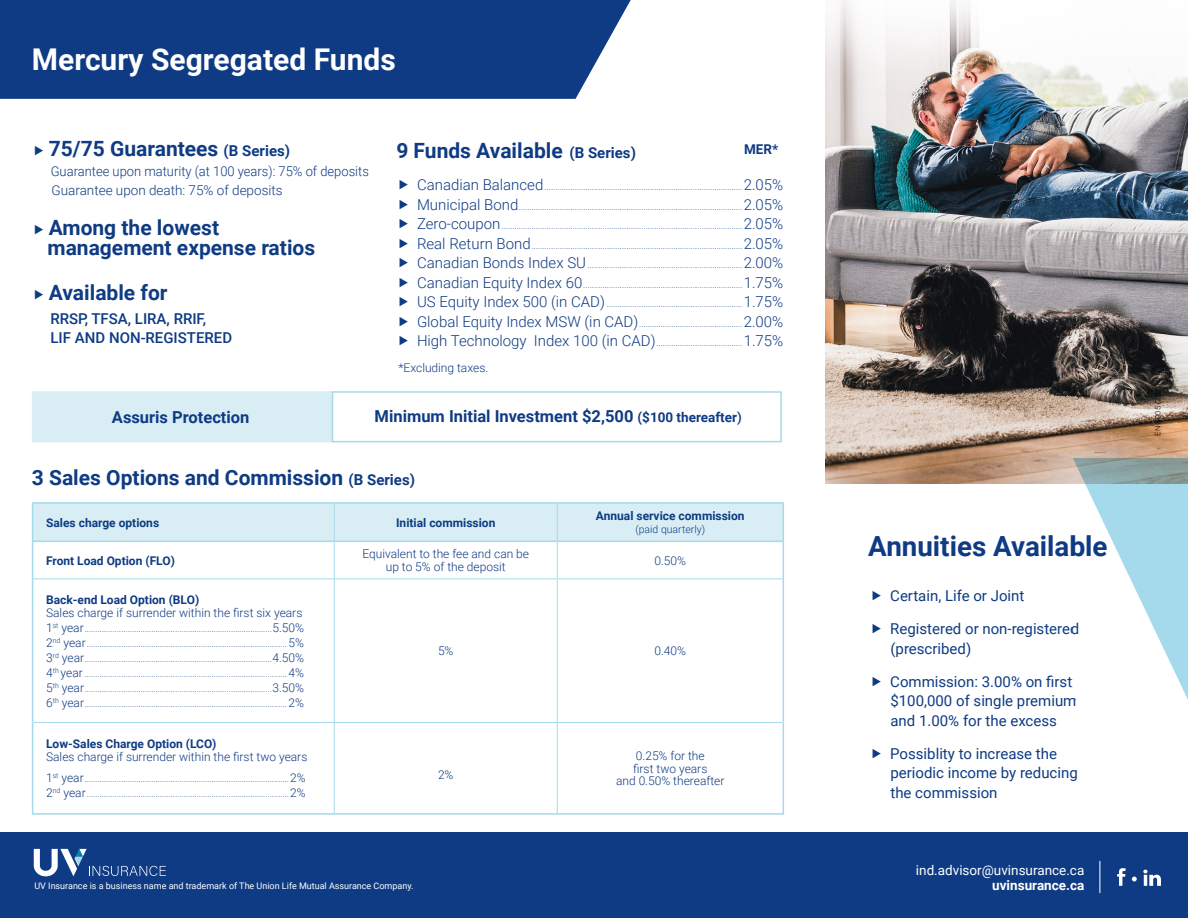
<style>
.page{position:relative;width:1188px;height:918px;background:#fff}
.page>*{position:absolute;margin:0;border:0;box-sizing:border-box;transform-origin:0 0}
.t1{font:700 30px "Roboto";color:#fff}
.t2{font:700 27.75px "Roboto";color:#0e3b83}
.t3{font:700 21px/19.5px "Roboto";color:#0e3b83}
.t4{font:700 16.5px "Roboto";color:#0e3b83}
.t5{font:15px/19.5px "Roboto";color:#0e3b83}
.t6{font:500 15px/19.5px "Roboto";color:#0e3b83}
.t7{font:300 13.5px/19.5px "Roboto";color:#0e3b83;scale:.96 1}
.t8{font:13.5px "Roboto";color:#fff}
.t9{font:700 13.5px "Roboto";color:#fff}
.t10{font:700 13.5px "Roboto";color:#0e3b83}
.t11{font:300 12px/12.8px "Roboto";color:#0e3b83;text-align:center}
.t12{font:700 12px "Roboto";color:#0e3b83}
.t13{font:300 10.5px "Roboto";color:#0e3b83}
.t14{font:300 9px/19.5px "Roboto";color:#0e3b83;text-align:justify}
.t15{font:9px "Roboto";color:#fff}
.t16{font:300 7.5px "Roboto";letter-spacing:.035em;color:#000}
.s1{font-size:15px}
.s2{font-size:13.5px}
.s3{font-weight:500;font-size:13.5px}
.s4{font-size:12px}
</style>
<div class="page">
<img style="left:825px;top:0;width:363px;height:483px">
<div style="left:33px;top:504px;width:750px;height:37px;background:#d9eef4"></div>
<svg style="left:33px;top:542px;width:750px;height:271px"></svg>
<hr style="left:32px;top:502px;width:302px;height:2px;background:#a5daec">
<hr style="left:32px;top:504px;width:1px;height:37px;background:#a5daec">
<hr style="left:334px;top:502px;width:223px;height:2px;background:#a5daec">
<hr style="left:557px;top:502px;width:227px;height:2px;background:#a5daec">
<hr style="left:783px;top:504px;width:1px;height:37px;background:#a5daec">
<hr style="left:32px;top:542px;width:1px;height:37px;background:#a5daec">
<hr style="left:783px;top:542px;width:1px;height:37px;background:#a5daec">
<hr style="left:32px;top:579px;width:1px;height:143px;background:#a5daec">
<hr style="left:783px;top:579px;width:1px;height:143px;background:#a5daec">
<hr style="left:32px;top:722px;width:1px;height:91px;background:#a5daec">
<hr style="left:783px;top:722px;width:1px;height:91px;background:#a5daec">
<hr style="left:32px;top:813px;width:302px;height:2px;background:#a5daec">
<hr style="left:334px;top:813px;width:223px;height:2px;background:#a5daec">
<hr style="left:557px;top:813px;width:227px;height:2px;background:#a5daec">
<hr style="left:334px;top:504px;width:1px;height:37px;background:#a5daec">
<hr style="left:557px;top:504px;width:1px;height:37px;background:#a5daec">
<hr style="left:334px;top:542px;width:1px;height:36px;background:#a5daec">
<hr style="left:557px;top:542px;width:1px;height:36px;background:#a5daec">
<hr style="left:33px;top:578px;width:301px;height:1px;background:#a5daec">
<hr style="left:334px;top:578px;width:223px;height:1px;background:#a5daec">
<hr style="left:334px;top:579px;width:1px;height:143px;background:#a5daec">
<hr style="left:557px;top:578px;width:226px;height:1px;background:#a5daec">
<hr style="left:557px;top:579px;width:1px;height:143px;background:#a5daec">
<hr style="left:33px;top:722px;width:301px;height:1px;background:#a5daec">
<hr style="left:334px;top:722px;width:223px;height:1px;background:#a5daec">
<hr style="left:334px;top:723px;width:1px;height:90px;background:#a5daec">
<hr style="left:557px;top:722px;width:226px;height:1px;background:#a5daec">
<hr style="left:557px;top:723px;width:1px;height:90px;background:#a5daec">
<hr style="left:32px;top:541px;width:302px;height:1px;background:#a5daec">
<hr style="left:334px;top:541px;width:223px;height:1px;background:#a5daec">
<hr style="left:557px;top:541px;width:227px;height:1px;background:#a5daec">
<div style="left:0;top:833px;width:1188px;height:85px;background:#0e3b83"></div>
<svg style="left:1117px;top:868px;width:9px;height:18px"></svg>
<svg style="left:1143px;top:870px;width:18px;height:16px"></svg>
<svg style="left:1132px;top:877px;width:5px;height:4px"></svg>
<hr style="left:1100px;top:861px;width:1px;height:32px;background:#fff">
<svg style="left:34px;top:849px;width:132px;height:27px"></svg>
<div style="left:0;top:0;width:631px;height:99px;background:#0e3b83"></div>
<div style="left:32px;top:391px;width:301px;height:51px;background:#d9eef4"></div>
<div style="left:332px;top:391px;width:450px;height:51px;border:2px solid #a5daec"></div>
<svg style="left:1073px;top:458px;width:115px;height:242px"></svg>
<h1 class="t1" style="left:32px;top:38px;width:365px">Mercury Segregated Funds</h1>
<h3 class="t3" style="left:49px;top:138px;width:243px">75/75 Guarantees <span class="s1">(B Series)</span></h3>
<h3 class="t3" style="left:396px;top:140px;width:241px">9 Funds Available <span class="s1">(B Series)</span></h3>
<h3 class="t7" style="left:51px;top:161px;width:333px">Guarantee upon maturity (at 100 years): 75% of deposits<br>Guarantee upon death: 75% of deposits</h3>
<h3 class="t10" style="left:744px;top:140px;width:36px">MER*</h3>
<p class="t14" style="left:417px;top:177px;width:368px"><span class="s1">Canadian Balanced</span>............................................................................................<span class="s1">2.05% Municipal Bond</span>........................................................................................................<span class="s1">2.05% Zero-coupon</span>................................................................................................................<span class="s1">2.05% Real Return Bond</span>..................................................................................................<span class="s1">2.05% Canadian Bonds Index SU</span> ........................................................................<span class="s1">2.00% Canadian Equity Index 60</span>..........................................................................<span class="s1">1.75% US Equity Index 500 (in CAD)</span> ...............................................................<span class="s1">1.75% Global Equity Index MSW (in CAD)</span>................................................<span class="s1">2.00% High Technology Index 100 (in CAD)</span>........................................<span class="s1">1.75%</span></p>
<h3 class="t3" style="left:48px;top:217px;width:269px">Among the lowest management expense ratios</h3>
<h3 class="t3" style="left:49px;top:282px;width:120px">Available for</h3>
<h3 class="t6" style="left:51px;top:308px;width:183px">RRSP, TFSA, LIRA, RRIF,<br>LIF AND NON-REGISTERED</h3>
<h3 class="t11" style="left:399px;top:361px;width:91px">*Excluding taxes.</h3>
<h3 class="t4" style="left:112px;top:406px;width:139px">Assuris Protection</h3>
<h3 class="t4" style="left:375px;top:405px;width:369px">Minimum Initial Investment $2,500 <span class="s2">($100 thereafter</span><span class="s3">)</span></h3>
<h3 class="t3" style="left:32px;top:467px;width:385px">3 Sales Options and Commission <span class="s1">(B Series)</span></h3>
<h3 class="t12" style="left:46px;top:514px;width:115px">Sales charge options</h3>
<h3 class="t12" style="left:396px;top:514px;width:101px">Initial commission</h3>
<h3 class="t12" style="left:596px;top:508px;width:150px">Annual service commission</h3>
<p class="t13" style="left:635px;top:522px;width:71px">(paid quarterly)</p>
<h3 class="t12" style="left:46px;top:552px;width:130px">Front Load Option (FLO)</h3>
<h3 class="t11" style="left:362px;top:547px;width:168px">Equivalent to the fee and can be up to 5% of the deposit</h3>
<h3 class="t11" style="left:654px;top:554px;width:33px">0.50%</h3>
<h3 class="t12" style="left:46px;top:591px;width:155px">Back-end Load Option (BLO)</h3>
<h3 class="t11" style="left:46px;top:605px;width:258px">Sales charge if surrender within the first six years</h3>
<p class="t14" style="left:46px;top:621px;width:260px;line-height:15px"><span class="s4">1</span><sup>st</sup> <span class="s4">year</span>.......................................................................................<span class="s4">5.50% 2</span><sup>nd</sup> <span class="s4">year</span>............................................................................................. <span class="s4">5% 3</span><sup>rd</sup> <span class="s4">year</span>.......................................................................................<span class="s4">4.50% 4</span><sup>th</sup> <span class="s4">year</span> .............................................................................................. <span class="s4">4% 5</span><sup>th</sup> <span class="s4">year</span>.......................................................................................<span class="s4">3.50% 6</span><sup>th</sup> <span class="s4">year</span>.............................................................................................. <span class="s4">2%</span></p>
<h3 class="t11" style="left:438px;top:644px;width:17px">5%</h3>
<h3 class="t11" style="left:654px;top:644px;width:33px">0.40%</h3>
<h3 class="t12" style="left:46px;top:735px;width:172px">Low-Sales Charge Option (LCO)</h3>
<h3 class="t11" style="left:46px;top:750px;width:263px">Sales charge if surrender within the first two years</h3>
<p class="t14" style="left:46px;top:771px;width:261px;line-height:15px"><span class="s4">1</span><sup>st</sup> <span class="s4">year</span>...............................................................................................<span class="s4">2%<br>2</span><sup>nd</sup> <span class="s4">year</span>..............................................................................................<span class="s4">2%</span></p>
<h3 class="t11" style="left:438px;top:768px;width:17px">2%</h3>
<h3 class="t11" style="left:616px;top:749px;width:110px">0.25% for the<br>first two years<br>and 0.50% thereafter</h3>
<h2 class="t2" style="left:868px;top:527px;width:241px">Annuities Available</h2>
<h3 class="t5" style="left:890px;top:586px;width:136px">Certain, Life or Joint</h3>
<h3 class="t5" style="left:890px;top:619px;width:190px">Registered or non-registered (prescribed)</h3>
<h3 class="t5" style="left:890px;top:671px;width:188px">Commission: 3.00% on first $100,000 of single premium and 1.00% for the excess</h3>
<h3 class="t5" style="left:890px;top:743px;width:189px">Possiblity to increase the periodic income by reducing the commission</h3>
<h3 class="t8" style="left:916px;top:860px;width:170px">ind.advisor@uvinsurance.ca</h3>
<p class="t15" style="left:34px;top:880px;width:381px">UV Insurance is a business name and trademark of The Union Life Mutual Assurance Company.</p>
<h3 class="t9" style="left:992px;top:875px;width:94px">uvinsurance.ca</h3>
<p class="t16" style="left:1153px;top:436px;width:67px;rotate:-90deg">EN-8005 (2020-01)</p>
</div>
